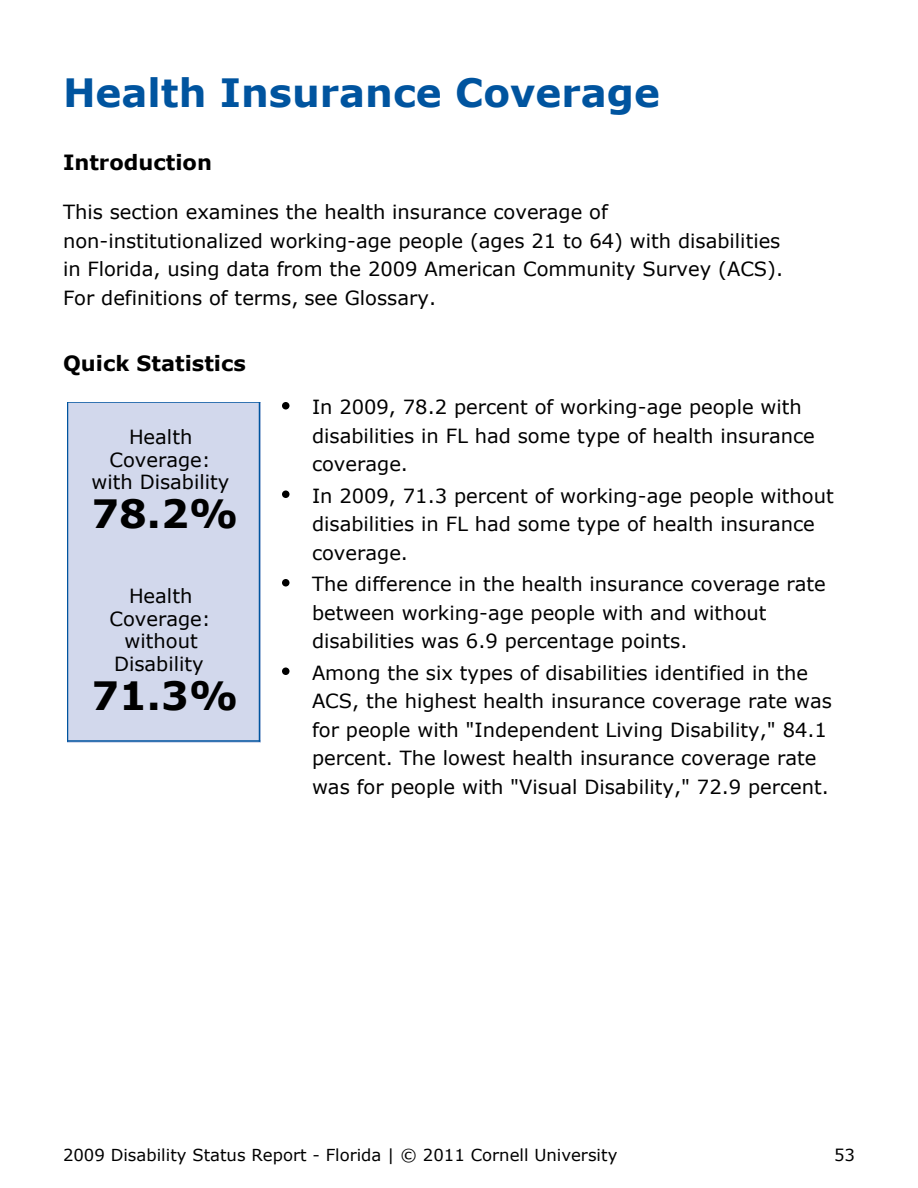
<style>
.page{position:relative;width:918px;height:1188px;background:#fff}
.page>*{position:absolute;margin:0;border:0;box-sizing:border-box;transform-origin:0 0}
.t1{font:700 39px "Verdana";color:#00549f}
.t2{font:700 39px "Verdana";color:#000}
.t3{font:700 21px "Verdana";color:#000}
.t4{font:19.5px/28.5px "Verdana";color:#000}
.t5{font:16.5px "Verdana";color:#000}
</style>
<div class="page">
<div style="left:68px;top:402px;width:193px;height:340px;background:#d2d8ec"></div>
<hr style="left:68px;top:402px;width:192px;height:1px;background:#00549f">
<hr style="left:68px;top:740px;width:192px;height:2px;background:#00549f">
<hr style="left:68px;top:402px;width:1px;height:339px;background:#00549f">
<hr style="left:259px;top:402px;width:1px;height:339px;background:#00549f">
<div style="left:282px;top:402px;width:8px;height:8px;background:#000;border-radius:50%"></div>
<div style="left:282px;top:490px;width:8px;height:8px;background:#000;border-radius:50%"></div>
<div style="left:282px;top:579px;width:8px;height:7px;background:#000;border-radius:50%"></div>
<div style="left:282px;top:668px;width:8px;height:7px;background:#000;border-radius:50%"></div>
<h1 class="t1" style="left:63px;top:77px;width:599px">Health Insurance Coverage</h1>
<p class="t3" style="left:63px;top:153px;width:150px">Introduction</p>
<p class="t4" style="left:63px;top:199px;width:722px">This section examines the health insurance coverage of non-institutionalized working-age people (ages 21 to 64) with disabilities in Florida, using data from the 2009 American Community Survey (ACS).<br>For definitions of terms, see Glossary.</p>
<p class="t3" style="left:63px;top:354px;width:184px">Quick Statistics</p>
<p class="t4" style="left:92px;top:427px;width:139px;line-height:22.5px;text-align:center">Health<br>Coverage: with Disability</p>
<h1 class="t2" style="left:92px;top:498px;width:148px">78.2%</h1>
<p class="t4" style="left:110px;top:586px;width:103px;line-height:22.5px;text-align:center">Health<br>Coverage: without<br>Disability</p>
<h1 class="t2" style="left:92px;top:680px;width:148px">71.3%</h1>
<p class="t4" style="left:312px;top:394px;width:504px">In 2009, 78.2 percent of working-age people with disabilities in FL had some type of health insurance coverage.</p>
<p class="t4" style="left:312px;top:483px;width:523px">In 2009, 71.3 percent of working-age people without disabilities in FL had some type of health insurance coverage.</p>
<p class="t4" style="left:312px;top:571px;width:515px">The difference in the health insurance coverage rate between working-age people with and without disabilities was 6.9 percentage points.</p>
<p class="t4" style="left:312px;top:660px;width:522px">Among the six types of disabilities identified in the ACS, the highest health insurance coverage rate was for people with "Independent Living Disability," 84.1 percent. The lowest health insurance coverage rate was for people with "Visual Disability," 72.9 percent.</p>
<p class="t5" style="left:63px;top:1148px;width:556px">2009 Disability Status Report - Florida | © 2011 Cornell University</p>
<p class="t5" style="left:834px;top:1148px;width:22px">53</p>
</div>
